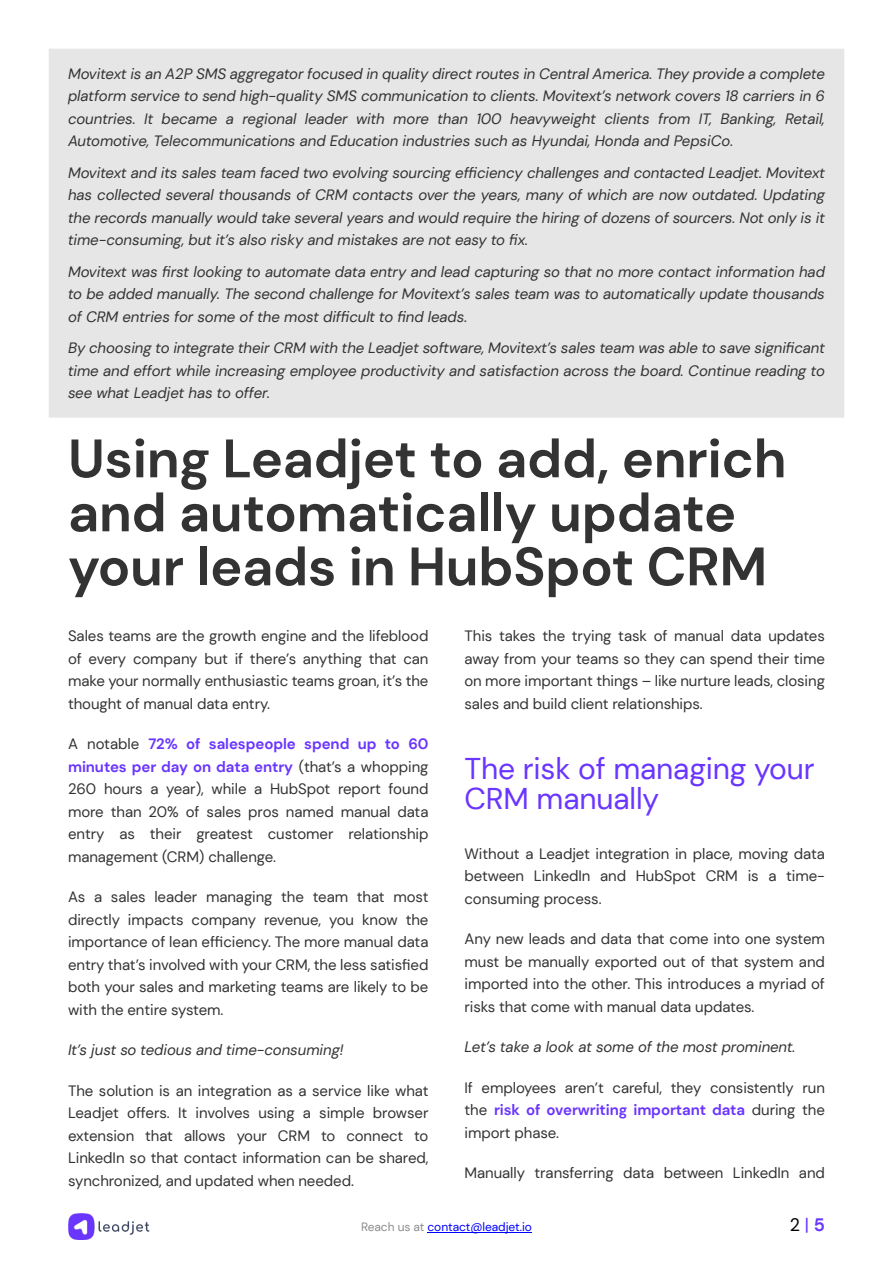
<style>
.page{position:relative;width:893px;height:1263px;background:#fff}
.page>*{position:absolute;margin:0;border:0;box-sizing:border-box;transform-origin:0 0}
.t1{font:700 54px/54px "DM Sans";letter-spacing:-.005em;color:#333}
.t2{font:30px/30px "DM Sans";letter-spacing:-.005em;color:#6a35ff}
.t3{font:18px "DM Sans";color:#000}
.t4{font:15px/22.5px "DM Sans";letter-spacing:-.005em;color:#333;text-align:justify}
.t5{font:italic 15px/22.5px "DM Sans";letter-spacing:-.005em;color:#333;text-align:justify}
.t6{font:12px "DM Sans";letter-spacing:-.005em;color:#00f}
.s1{font-weight:700;color:#6a35ff}
.s2{color:#8c8c8c}
.s3{color:#6a35ff}
</style>
<div class="page">
<div style="left:49px;top:49px;width:795px;height:369px;background:#e6e6e6"></div>
<img style="left:68px;top:1213px;width:82px;height:26px">
<hr style="left:427px;top:1232px;width:105px;height:1px;background:#00f">
<p class="t5" style="left:68px;top:62px;width:758px">Movitext is an A2P SMS aggregator focused in quality direct routes in Central America. They provide a complete platform service to send high-quality SMS communication to clients. Movitext’s network covers 18 carriers in 6 countries. It became a regional leader with more than 100 heavyweight clients from IT, Banking, Retail, Automotive, Telecommunications and Education industries such as Hyundai, Honda and PepsiCo.</p>
<p class="t5" style="left:68px;top:161px;width:758px">Movitext and its sales team faced two evolving sourcing efficiency challenges and contacted Leadjet. Movitext has collected several thousands of CRM contacts over the years, many of which are now outdated. Updating the records manually would take several years and would require the hiring of dozens of sourcers. Not only is it time-consuming, but it’s also risky and mistakes are not easy to fix.</p>
<p class="t5" style="left:68px;top:260px;width:758px">Movitext was first looking to automate data entry and lead capturing so that no more contact information had to be added manually. The second challenge for Movitext’s sales team was to automatically update thousands of CRM entries for some of the most difficult to find leads.</p>
<p class="t5" style="left:68px;top:337px;width:758px">By choosing to integrate their CRM with the Leadjet software, Movitext’s sales team was able to save significant time and effort while increasing employee productivity and satisfaction across the board. Continue reading to see what Leadjet has to offer.</p>
<h1 class="t1" style="left:68px;top:432px;width:720px">Using Leadjet to add, enrich and automatically update your leads in HubSpot CRM</h1>
<p class="t4" style="left:68px;top:625px;width:362px">Sales teams are the growth engine and the lifeblood of every company but if there’s anything that can make your normally enthusiastic teams groan, it’s the thought of manual data entry.</p>
<p class="t4" style="left:68px;top:733px;width:362px">A notable <span class="s1">72% of salespeople spend up to 60 minutes per day on data entry</span> (that’s a whopping 260 hours a year), while a HubSpot report found more than 20% of sales pros named manual data entry as their greatest customer relationship management (CRM) challenge.</p>
<p class="t4" style="left:68px;top:886px;width:362px">As a sales leader managing the team that most directly impacts company revenue, you know the importance of lean efficiency. The more manual data entry that’s involved with your CRM, the less satisfied both your sales and marketing teams are likely to be with the entire system.</p>
<p class="t5" style="left:68px;top:1039px;width:277px">It’s just so tedious and time-consuming!</p>
<p class="t4" style="left:68px;top:1079px;width:362px">The solution is an integration as a service like what Leadjet offers. It involves using a simple browser extension that allows your CRM to connect to LinkedIn so that contact information can be shared, synchronized, and updated when needed.</p>
<p class="t4" style="left:464px;top:625px;width:362px">This takes the trying task of manual data updates away from your teams so they can spend their time on more important things – like nurture leads, closing sales and build client relationships.</p>
<h2 class="t2" style="left:464px;top:754px;width:352px">The risk of managing your<br>CRM manually</h2>
<p class="t4" style="left:464px;top:842px;width:362px">Without a Leadjet integration in place, moving data between LinkedIn and HubSpot CRM is a time&shy;consuming process.</p>
<p class="t4" style="left:464px;top:928px;width:362px">Any new leads and data that come into one system must be manually exported out of that system and imported into the other. This introduces a myriad of risks that come with manual data updates.</p>
<p class="t5" style="left:464px;top:1036px;width:333px">Let’s take a look at some of the most prominent.</p>
<p class="t4" style="left:464px;top:1076px;width:362px">If employees aren’t careful, they consistently run the <span class="s1">risk of overwriting important data</span> during the import phase.</p>
<p class="t4" style="left:464px;top:1162px;width:362px">Manually transferring data between LinkedIn and</p>
<p class="t6" style="left:361px;top:1218px;width:172px"><span class="s2">Reach us at</span> contact@leadjet.io</p>
<p class="t3" style="left:790px;top:1213px;width:37px">2<span class="s3">|</span><span class="s1">5</span></p>
</div>
